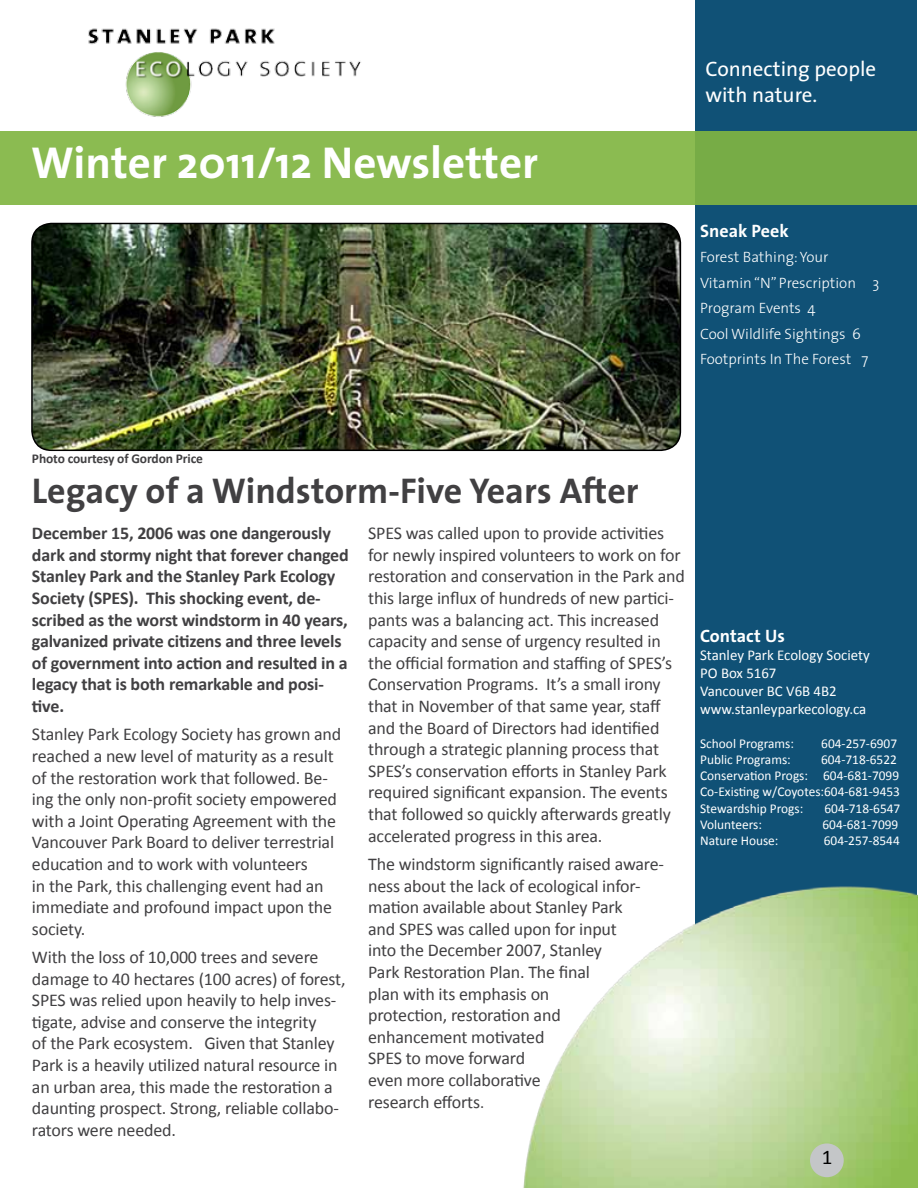
<style>
.page{position:relative;width:918px;height:1188px;background:#fff}
.page>*{position:absolute;margin:0;border:0;box-sizing:border-box;transform-origin:0 0}
.t1{font:700 45px "The Sans";color:#fff}
.t2{font:700 36px "The Sans";color:#414042}
.t3{font:21px/25.2px "The Sans";color:#fff}
.t4{font:21px "Calibri";color:#000}
.t5{font:18px/21.6px "Calibri";letter-spacing:-.01em;color:#414042}
.t6{font:700 18px/21.6px "Calibri";letter-spacing:-.01em;color:#414042}
.t7{font:700 18px "The Sans";color:#fff}
.t8{font:300 15px/25.5px "The Sans";color:#fff}
.t9{font:15px/18px "Calibri";color:#fff}
.t10{font:13.5px/16.2px "Calibri";color:#fff}
.t11{font:700 13.5px "Calibri";letter-spacing:-.01em;color:#414042}
.s1{font-size:16.5px}
</style>
<div class="page">
<div style="left:696px;top:1px;width:221px;height:1186px;background:#105176"></div>
<img style="left:523px;top:883px;width:395px;height:305px">
<div style="left:1px;top:131px;width:916px;height:74px;background:linear-gradient(to right,#91c054,#7baf48)"></div>
<img style="left:88px;top:28px;width:273px;height:89px">
<div style="left:810px;top:1143px;width:34px;height:34px;background:#c4c6c8;border-radius:50%"></div>
<img style="left:32px;top:224px;width:648px;height:226px">
<div style="left:31px;top:223px;width:650px;height:228px;border:2px solid #000;border-radius:19px"></div>
<h1 class="t1" style="left:31px;top:125px;width:508px">Winter 2011/12 Newsletter</h1>
<p class="t3" style="left:706px;top:56px;width:172px">Connecting people with nature.</p>
<p class="t7" style="left:700px;top:215px;width:90px">Sneak Peek</p>
<p class="t8" style="left:700px;top:244px;width:181px">Forest Bathing: Your<br>Vitamin “N” Prescription 3<br>Program Events 4<br>Cool Wildlife Sightings 6<br>Footprints In The Forest 7</p>
<p class="t11" style="left:32px;top:450px;width:173px">Photo courtesy of Gordon Price</p>
<h2 class="t2" style="left:32px;top:460px;width:608px">Legacy of a Windstorm-Five Years After</h2>
<p class="t6" style="left:32px;top:522px;width:318px">December 15, 2006 was one dangerously dark and stormy night that forever changed Stanley Park and the Stanley Park Ecology Society (SPES). This shocking event, de&shy;scribed as the worst windstorm in 40 years, galvanized private citizens and three levels of government into action and resulted in a legacy that is both remarkable and posi&shy;tive.</p>
<p class="t5" style="left:32px;top:724px;width:311px">Stanley Park Ecology Society has grown and reached a new level of maturity as a result of the restoration work that followed. Be&shy;ing the only non-profit society empowered with a Joint Operating Agreement with the Vancouver Park Board to deliver terrestrial education and to work with volunteers<br>in the Park, this challenging event had an immediate and profound impact upon the society.</p>
<p class="t5" style="left:32px;top:946px;width:315px">With the loss of 10,000 trees and severe damage to 40 hectares (100 acres) of forest, SPES was relied upon heavily to help inves&shy;tigate, advise and conserve the integrity<br>of the Park ecosystem. Given that Stanley Park is a heavily utilized natural resource in an urban area, this made the restoration a daunting prospect. Strong, reliable collabo&shy;rators were needed.</p>
<p class="t5" style="left:368px;top:522px;width:318px">SPES was called upon to provide activities for newly inspired volunteers to work on for restoration and conservation in the Park and this large influx of hundreds of new partici&shy;pants was a balancing act. This increased capacity and sense of urgency resulted in the official formation and staffing of SPES’s Conservation Programs. It’s a small irony that in November of that same year, staff and the Board of Directors had identified through a strategic planning process that SPES’s conservation efforts in Stanley Park required significant expansion. The events that followed so quickly afterwards greatly accelerated progress in this area.</p>
<p class="t5" style="left:368px;top:853px;width:297px">The windstorm significantly raised aware&shy;ness about the lack of ecological infor&shy;mation available about Stanley Park<br>and SPES was called upon for input<br>into the December 2007, Stanley<br>Park Restoration Plan. The final<br>plan with its emphasis on<br>protection, restoration and enhancement motivated<br>SPES to move forward<br>even more collaborative<br>research efforts<span class="s1">.</span></p>
<p class="t7" style="left:700px;top:620px;width:86px">Contact Us</p>
<p class="t9" style="left:700px;top:646px;width:171px">Stanley Park Ecology Society<br>PO Box 5167<br>Vancouver BC V6B 4B2 www.stanleyparkecology.ca</p>
<p class="t10" style="left:700px;top:735px;width:95px">School Programs:</p>
<p class="t10" style="left:821px;top:735px;width:77px">604-257-6907</p>
<p class="t10" style="left:700px;top:751px;width:92px">Public Programs:</p>
<p class="t10" style="left:700px;top:751px;width:201px;text-indent:121px">604-718-6522<br>Conservation Progs: 604-681-7099<br>Co-Existing w/Coyotes:604-681-9453<br>Stewardship Progs:</p>
<p class="t10" style="left:824px;top:800px;width:77px">604-718-6547</p>
<p class="t10" style="left:700px;top:816px;width:63px">Volunteers:</p>
<p class="t10" style="left:822px;top:816px;width:77px">604-681-7099</p>
<p class="t10" style="left:700px;top:832px;width:80px">Nature House:</p>
<p class="t10" style="left:824px;top:832px;width:77px">604-257-8544</p>
<p class="t4" style="left:822px;top:1143px;width:12px">1</p>
</div>
